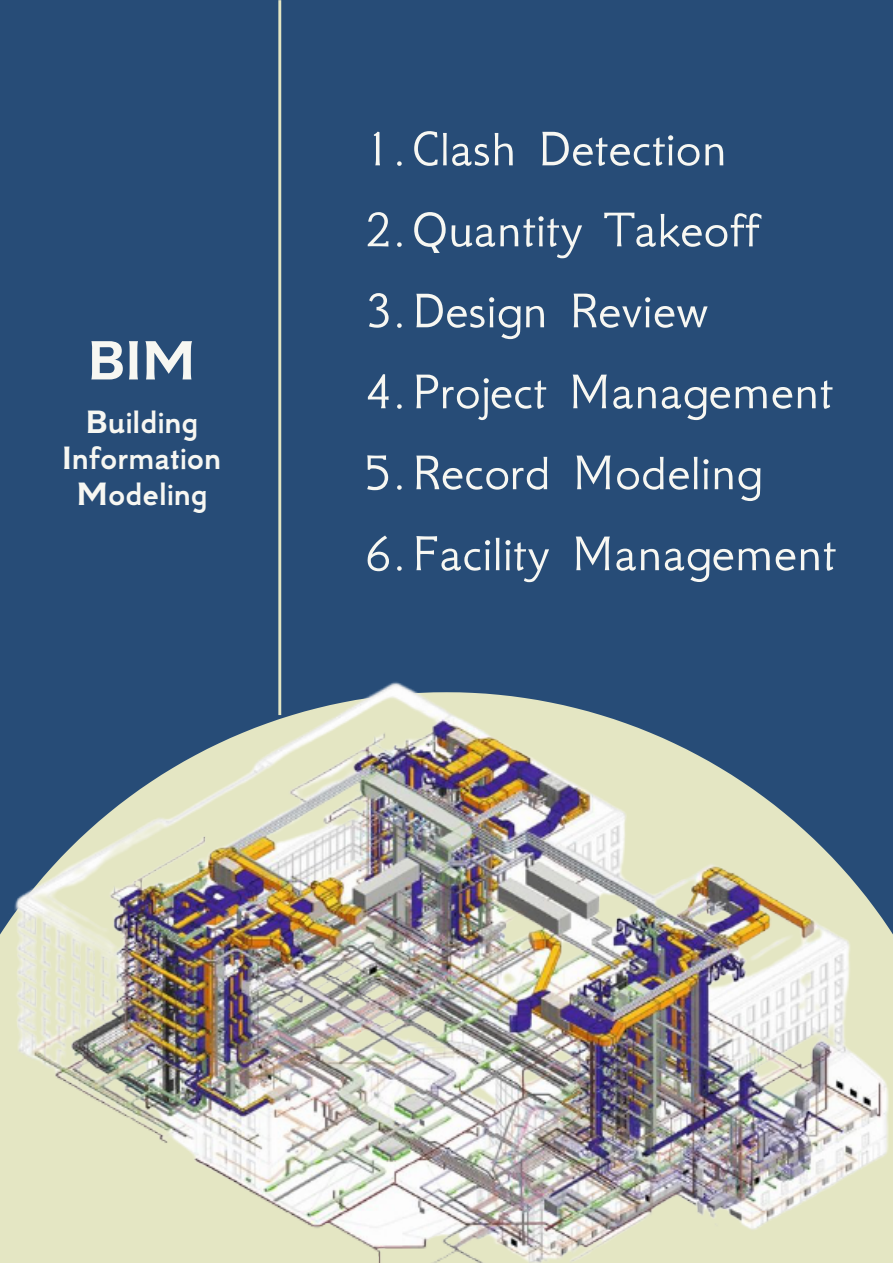
<style>
.page{position:relative;width:893px;height:1264px;background:#fff}
.page>*{position:absolute;margin:0;border:0;box-sizing:border-box;transform-origin:0 0}
.t1{font:700 61.5px "GFS Neohellenic";color:#f7f7f2}
.t2{font:54px/81px "GFS Neohellenic";color:#f7f7f2}
.t3{font:700 36px/36px "GFS Neohellenic";color:#f7f7f2;text-align:center}
</style>
<div class="page">
<div style="left:0;top:0;width:892px;height:1262px;background:#274c77"></div>
<svg style="left:278px;top:0;width:3px;height:645px;background:#ccd3b9"></svg>
<img style="left:0;top:645px;width:892px;height:617px">
<p class="t1" style="left:88px;top:341px;width:110px">BIM</p>
<p class="t3" style="left:62px;top:407px;width:161px">Building<br>Information<br>Modeling</p>
<p class="t2" style="left:363px;top:115px;width:474px">1.Clash Detection<br>2.Quantity Takeoff<br>3.Design Review<br>4.Project Management<br>5.Record Modeling<br>6.Facility Management</p>
</div>
